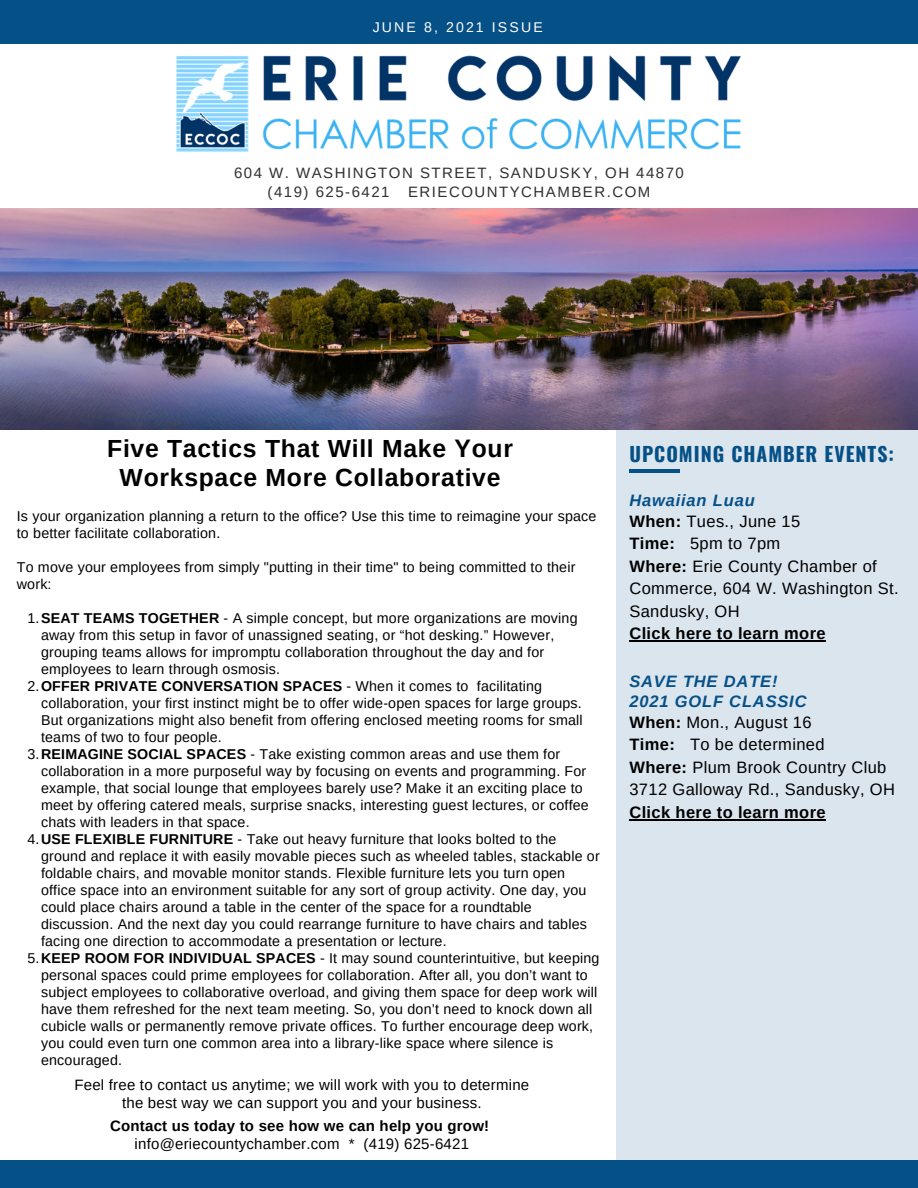
<style>
.page{position:relative;width:918px;height:1188px;background:#fff}
.page>*{position:absolute;margin:0;border:0;box-sizing:border-box;transform-origin:0 0}
.t1{font:700 24.75px "Arimo";letter-spacing:.03em;color:#000}
.t2{font:700 19.8px "Oswald";letter-spacing:.05em;color:#055087}
.t3{font:16.5px/22.5px "Arimo";letter-spacing:.02em;color:#000}
.t4{font:700 16.5px "Arimo";letter-spacing:.02em;color:#000}
.t5{font:italic 700 16.5px "Arimo";letter-spacing:.05em;color:#055087}
.t6{font:15px "Arimo";letter-spacing:.015em;color:#000}
.t7{font:15px "Arimo";letter-spacing:.1em;color:#303030}
.t8{font:700 15px "Arimo";letter-spacing:.015em;color:#000}
.t9{font:14.25px/17px "Arimo";letter-spacing:.015em;color:#000}
.t10{font:14.1px "Arimo";letter-spacing:.15em;color:#fff}
.s1{font-weight:700}
</style>
<div class="page">
<div style="left:0;top:0;width:918px;height:43px;background:#055087"></div>
<div style="left:616px;top:407px;width:302px;height:781px;background:#dae5ed"></div>
<img style="left:0;top:208px;width:918px;height:221px">
<hr style="left:629px;top:469px;width:51px;height:4px;background:#055087">
<img style="left:177px;top:55px;width:564px;height:97px">
<div style="left:0;top:1160px;width:918px;height:28px;background:#055087"></div>
<hr style="left:629px;top:641px;width:197px;height:1px;background:#000">
<hr style="left:629px;top:819px;width:197px;height:1px;background:#000">
<p class="t10" style="left:373px;top:19px;width:172px">JUNE 8, 2021 ISSUE</p>
<p class="t7" style="left:234px;top:164px;width:451px">604 W. WASHINGTON STREET, SANDUSKY, OH 44870</p>
<p class="t7" style="left:268px;top:183px;width:384px">(419) 625-6421 ERIECOUNTYCHAMBER.COM</p>
<p class="t1" style="left:107px;top:435px;width:407px">Five Tactics That Will Make Your</p>
<p class="t1" style="left:120px;top:464px;width:382px">Workspace More Collaborative</p>
<p class="t9" style="left:17px;top:508px;width:581px">Is your organization planning a return to the office? Use this time to reimagine your space to better facilitate collaboration.</p>
<p class="t9" style="left:17px;top:559px;width:560px">To move your employees from simply "putting in their time" to being committed to their work:</p>
<p class="t9" style="left:41px;top:610px;width:538px;text-indent:-14px">1.<span class="s1">SEAT TEAMS TOGETHER</span> - A simple concept, but more organizations are moving away from this setup in favor of unassigned seating, or “hot desking.” However, grouping teams allows for impromptu collaboration throughout the day and for employees to learn through osmosis.</p>
<p class="t9" style="left:41px;top:678px;width:543px;text-indent:-14px">2.<span class="s1">OFFER PRIVATE CONVERSATION SPACES</span> - When it comes to facilitating collaboration, your first instinct might be to offer wide-open spaces for large groups.<br>But organizations might also benefit from offering enclosed meeting rooms for small teams of two to four people.</p>
<p class="t9" style="left:41px;top:746px;width:549px;text-indent:-14px">3.<span class="s1">REIMAGINE SOCIAL SPACES</span> - Take existing common areas and use them for collaboration in a more purposeful way by focusing on events and programming. For example, that social lounge that employees barely use? Make it an exciting place to meet by offering catered meals, surprise snacks, interesting guest lectures, or coffee chats with leaders in that space.</p>
<p class="t9" style="left:41px;top:831px;width:560px;text-indent:-14px">4.<span class="s1">USE FLEXIBLE FURNITURE</span> - Take out heavy furniture that looks bolted to the ground and replace it with easily movable pieces such as wheeled tables, stackable or foldable chairs, and movable monitor stands. Flexible furniture lets you turn open office space into an environment suitable for any sort of group activity. One day, you could place chairs around a table in the center of the space for a roundtable discussion. And the next day you could rearrange furniture to have chairs and tables facing one direction to accommodate a presentation or lecture.</p>
<p class="t9" style="left:41px;top:950px;width:560px;text-indent:-14px">5.<span class="s1">KEEP ROOM FOR INDIVIDUAL SPACES</span> - It may sound counterintuitive, but keeping personal spaces could prime employees for collaboration. After all, you don’t want to subject employees to collaborative overload, and giving them space for deep work will have them refreshed for the next team meeting. So, you don’t need to knock down all cubicle walls or permanently remove private offices. To further encourage deep work, you could even turn one common area into a library-like space where silence is encouraged.</p>
<p class="t6" style="left:74px;top:1076px;width:456px">Feel free to contact us anytime; we will work with you to determine</p>
<p class="t6" style="left:122px;top:1094px;width:361px">the best way we can support you and your business.</p>
<p class="t8" style="left:110px;top:1118px;width:381px">Contact us today to see how we can help you grow!</p>
<p class="t6" style="left:135px;top:1136px;width:336px">info@eriecountychamber.com * (419) 625-6421</p>
<p class="t2" style="left:629px;top:438px;width:266px">UPCOMING CHAMBER EVENTS:</p>
<p class="t5" style="left:629px;top:491px;width:127px">Hawaiian Luau</p>
<p class="t3" style="left:629px;top:510px;width:172px"><span class="s1">When:</span> Tues., June 15</p>
<p class="t3" style="left:629px;top:532px;width:152px"><span class="s1">Time:</span> 5pm to 7pm</p>
<p class="t3" style="left:629px;top:555px;width:271px"><span class="s1">Where:</span> Erie County Chamber of<br>Commerce, 604 W. Washington St.</p>
<p class="t3" style="left:629px;top:600px;width:112px">Sandusky, OH</p>
<p class="t4" style="left:629px;top:624px;width:198px">Click here to learn more</p>
<p class="t5" style="left:629px;top:673px;width:150px">SAVE THE DATE!</p>
<p class="t5" style="left:629px;top:692px;width:179px">2021 GOLF CLASSIC</p>
<p class="t3" style="left:629px;top:711px;width:184px"><span class="s1">When:</span> Mon., August 16</p>
<p class="t3" style="left:629px;top:733px;width:197px"><span class="s1">Time:</span> To be determined</p>
<p class="t3" style="left:629px;top:756px;width:258px"><span class="s1">Where:</span> Plum Brook Country Club</p>
<p class="t3" style="left:629px;top:778px;width:267px">3712 Galloway Rd., Sandusky, OH</p>
<p class="t4" style="left:629px;top:803px;width:198px">Click here to learn more</p>
</div>
